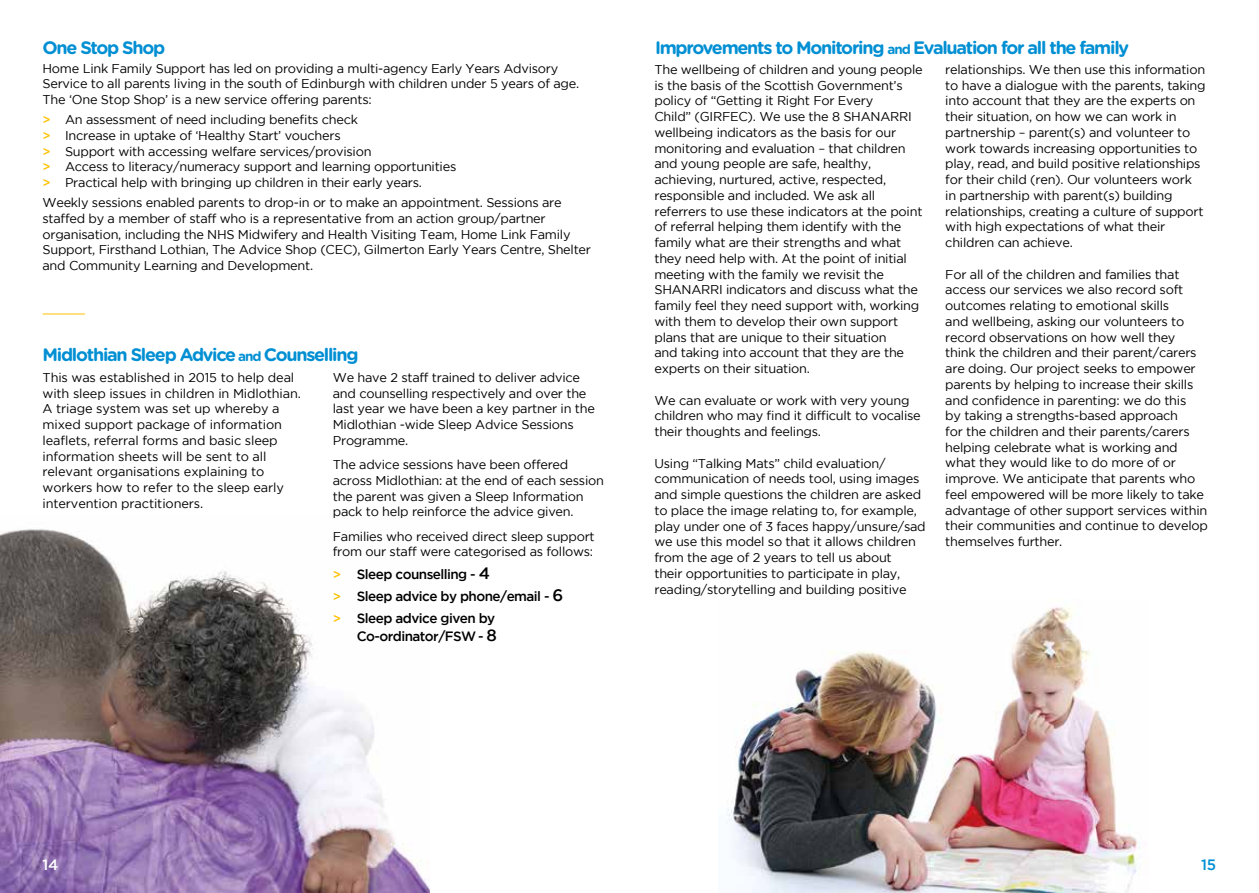
<style>
.page{position:relative;width:1259px;height:893px;background:#fff}
.page>*{position:absolute;margin:0;border:0;box-sizing:border-box;transform-origin:0 0}
.t1{font:700 18px "Gotham Rounded";letter-spacing:-.07em;color:#008fd3}
.t2{font:500 15px "Gotham";color:#008fd3}
.t3{font:500 15px "Gotham";color:#fff}
.t4{font:500 13.5px/22.2px "Gotham";letter-spacing:-.04em;color:#000}
.t5{font:12.75px/15.8px "Gotham";letter-spacing:-.02em;color:#000}
.s1{font-weight:500;color:#fdc100}
.s2{font-size:13.5px}
.s3{font-size:13.05px;color:#fdc100}
.s4{font-size:16.5px}
</style>
<div class="page">
<img style="left:0;top:529px;width:429px;height:364px">
<img style="left:726px;top:607px;width:414px;height:286px">
<hr style="left:43px;top:314px;width:42px;height:1px;background:#fdc100">
<h1 class="t1" style="left:43px;top:34px;width:124px">One Stop Shop</h1>
<p class="t5" style="left:43px;top:60px;width:538px">Home Link Family Support has led on providing a multi-agency Early Years Advisory<br>Service to all parents living in the south of Edinburgh with children under 5 years of age.<br>The ‘One Stop Shop’ is a new service offering parents:</p>
<p class="t5" style="left:43px;top:112px;width:415px"><span class="s1">&gt;</span> An assessment of need including benefits check<br><span class="s1">&gt;</span> Increase in uptake of ‘Healthy Start’ vouchers<br><span class="s1">&gt;</span> Support with accessing welfare services/provision<br><span class="s1">&gt;</span> Access to literacy/numeracy support and learning opportunities <span class="s1">&gt;</span> Practical help with bringing up children in their early years.</p>
<p class="t5" style="left:43px;top:195px;width:550px">Weekly sessions enabled parents to drop-in or to make an appointment. Sessions are staffed by a member of staff who is a representative from an action group/partner organisation, including the NHS Midwifery and Health Visiting Team, Home Link Family Support, Firsthand Lothian, The Advice Shop (CEC), Gilmerton Early Years Centre, Shelter and Community Learning and Development.</p>
<h1 class="t1" style="left:43px;top:342px;width:317px">Midlothian Sleep Advice <span class="s2">and</span> Counselling</h1>
<p class="t5" style="left:43px;top:369px;width:260px">This was established in 2015 to help deal with sleep issues in children in Midlothian.<br>A triage system was set up whereby a mixed support package of information leaflets, referral forms and basic sleep information sheets will be sent to all relevant organisations explaining to workers how to refer to the sleep early intervention practitioners.</p>
<p class="t5" style="left:333px;top:369px;width:263px">We have 2 staff trained to deliver advice and counselling respectively and over the last year we have been a key partner in the Midlothian -wide Sleep Advice Sessions Programme.</p>
<p class="t5" style="left:333px;top:457px;width:273px">The advice sessions have been offered across Midlothian: at the end of each session the parent was given a Sleep Information pack to help reinforce the advice given.</p>
<p class="t5" style="left:333px;top:528px;width:263px">Families who received direct sleep support from our staff were categorised as follows:</p>
<p class="t4" style="left:333px;top:563px;width:232px"><span class="s3">&gt;</span> Sleep counselling - <span class="s4">4<br></span><span class="s3">&gt;</span> Sleep advice by phone/email - <span class="s4">6 </span><span class="s3">&gt;</span> Sleep advice given by</p>
<p class="t4" style="left:357px;top:625px;width:142px">Co-ordinator/FSW - <span class="s4">8</span></p>
<h1 class="t1" style="left:655px;top:34px;width:475px">Improvements to Monitoring <span class="s2">and</span> Evaluation for all the family</h1>
<p class="t5" style="left:654px;top:61px;width:270px">The wellbeing of children and young people is the basis of the Scottish Government’s policy of “Getting it Right For Every<br>Child” (GIRFEC). We use the 8 SHANARRI wellbeing indicators as the basis for our monitoring and evaluation – that children and young people are safe, healthy, achieving, nurtured, active, respected, responsible and included. We ask all referrers to use these indicators at the point of referral helping them identify with the family what are their strengths and what they need help with. At the point of initial meeting with the family we revisit the SHANARRI indicators and discuss what the family feel they need support with, working with them to develop their own support plans that are unique to their situation<br>and taking into account that they are the experts on their situation.</p>
<p class="t5" style="left:654px;top:392px;width:268px">We can evaluate or work with very young children who may find it difficult to vocalise their thoughts and feelings.</p>
<p class="t5" style="left:654px;top:455px;width:273px">Using “Talking Mats” child evaluation/ communication of needs tool, using images and simple questions the children are asked to place the image relating to, for example, play under one of 3 faces happy/unsure/sad we use this model so that it allows children from the age of 2 years to tell us about<br>their opportunities to participate in play, reading/storytelling and building positive</p>
<p class="t5" style="left:945px;top:61px;width:262px">relationships. We then use this information to have a dialogue with the parents, taking into account that they are the experts on their situation, on how we can work in partnership – parent(s) and volunteer to work towards increasing opportunities to play, read, and build positive relationships for their child (ren). Our volunteers work in partnership with parent(s) building relationships, creating a culture of support with high expectations of what their children can achieve.</p>
<p class="t5" style="left:945px;top:266px;width:264px">For all of the children and families that access our services we also record soft outcomes relating to emotional skills<br>and wellbeing, asking our volunteers to record observations on how well they think the children and their parent/carers are doing. Our project seeks to empower parents by helping to increase their skills and confidence in parenting: we do this<br>by taking a strengths-based approach<br>for the children and their parents/carers helping celebrate what is working and what they would like to do more of or improve. We anticipate that parents who feel empowered will be more likely to take advantage of other support services within their communities and continue to develop themselves further.</p>
<p class="t3" style="left:43px;top:856px;width:18px">14</p>
<p class="t2" style="left:1201px;top:856px;width:17px">15</p>
</div>
